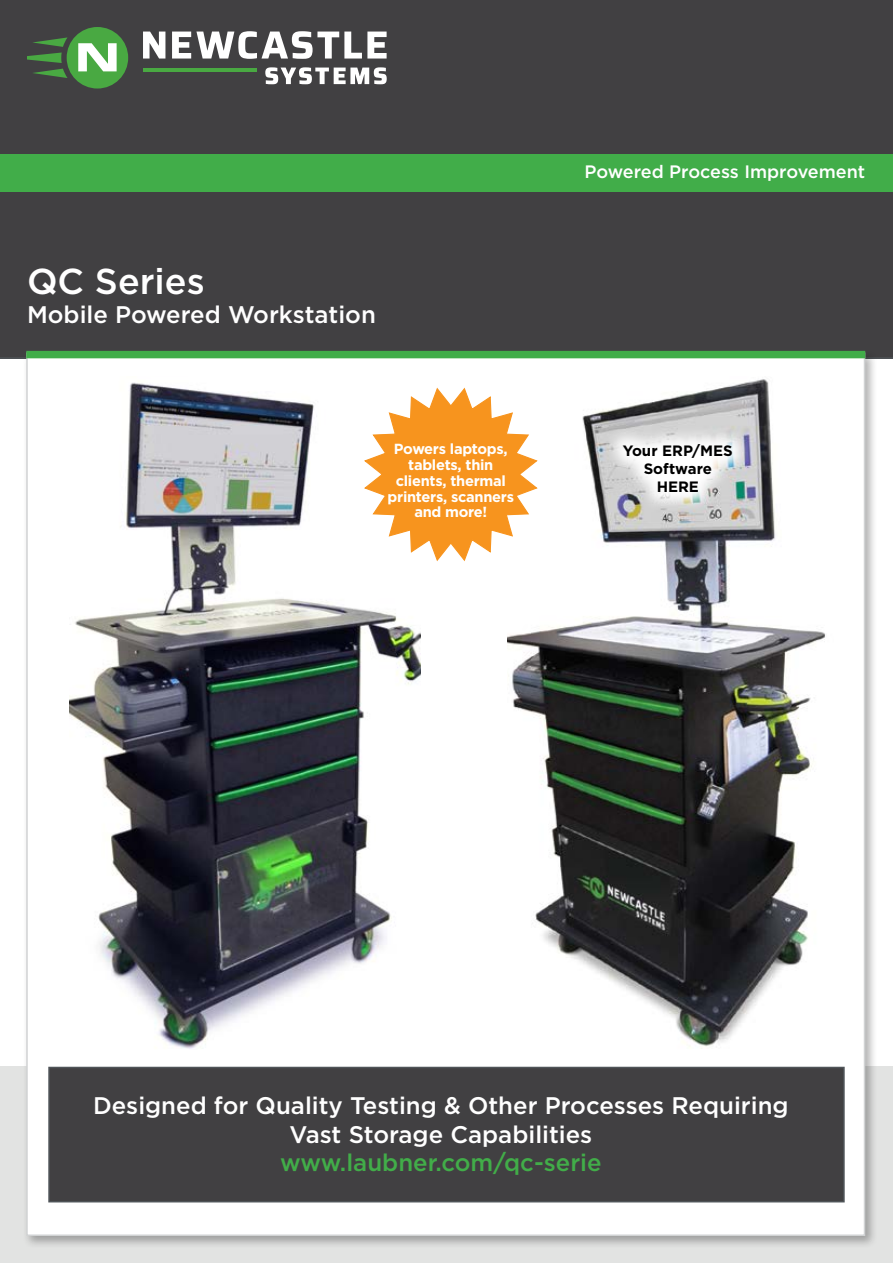
<style>
.page{position:relative;width:893px;height:1263px;background:#fff}
.page>*{position:absolute;margin:0;border:0;box-sizing:border-box;transform-origin:0 0}
.t1{font:500 36px "Gotham";color:#fff}
.t2{font:500 24px/28.8px "Gotham";color:#fff;text-align:center}
.t3{font:500 24px "Gotham";color:#41ad49}
.t4{font:500 18px "Gotham";color:#fff}
.t5{font:700 15px/18px "Gotham";color:#000;text-align:center}
.t6{font:700 14.7px/15.8px "Gotham";letter-spacing:-.02em;color:#fff;text-align:center}
</style>
<div class="page">
<div style="left:0;top:0;width:893px;height:359px;background:#414042"></div>
<div style="left:0;top:154px;width:893px;height:38px;background:#41ad49"></div>
<div style="left:0;top:1067px;width:893px;height:196px;background:#e2e3e2"></div>
<svg style="left:143px;top:32px;width:22px;height:27px"></svg>
<svg style="left:172px;top:31px;width:215px;height:28px"></svg>
<svg style="left:265px;top:67px;width:122px;height:17px"></svg>
<hr style="left:143px;top:68px;width:114px;height:3px;background:#49a942">
<svg style="left:27px;top:27px;width:101px;height:62px"></svg>
<div style="left:23px;top:349px;width:855px;height:900px;background:#000;opacity:.3"></div>
<div style="left:26px;top:352px;width:839px;height:884px;background:#fff;border:2px solid #d1d3d4"></div>
<div style="left:26px;top:351px;width:839px;height:7px;background:#41ad49"></div>
<div style="left:48px;top:1067px;width:797px;height:135px;background:#414042;border:2px solid #4f5458"></div>
<img style="left:70px;top:382px;width:351px;height:667px">
<img style="left:508px;top:379px;width:318px;height:668px">
<svg style="left:604px;top:425px;width:147px;height:88px"></svg>
<svg style="left:363px;top:386px;width:176px;height:176px"></svg>
<h1 class="t1" style="left:27px;top:258px;width:179px">QC Series</h1>
<p class="t2" style="left:27px;top:300px;width:350px">Mobile Powered Workstation</p>
<p class="t6" style="left:388px;top:441px;width:128px">Powers laptops, tablets, thin clients, thermal printers, scanners and more!</p>
<p class="t4" style="left:585px;top:160px;width:282px">Powered Process Improvement</p>
<p class="t5" style="left:623px;top:442px;width:111px">Your ERP/MES<br>Software<br>HERE</p>
<p class="t2" style="left:93px;top:1090px;width:697px">Designed for Quality Testing &amp; Other Processes Requiring<br>Vast Storage Capabilities</p>
<p class="t3" style="left:280px;top:1147px;width:323px">www.laubner.com/qc-serie</p>
</div>
